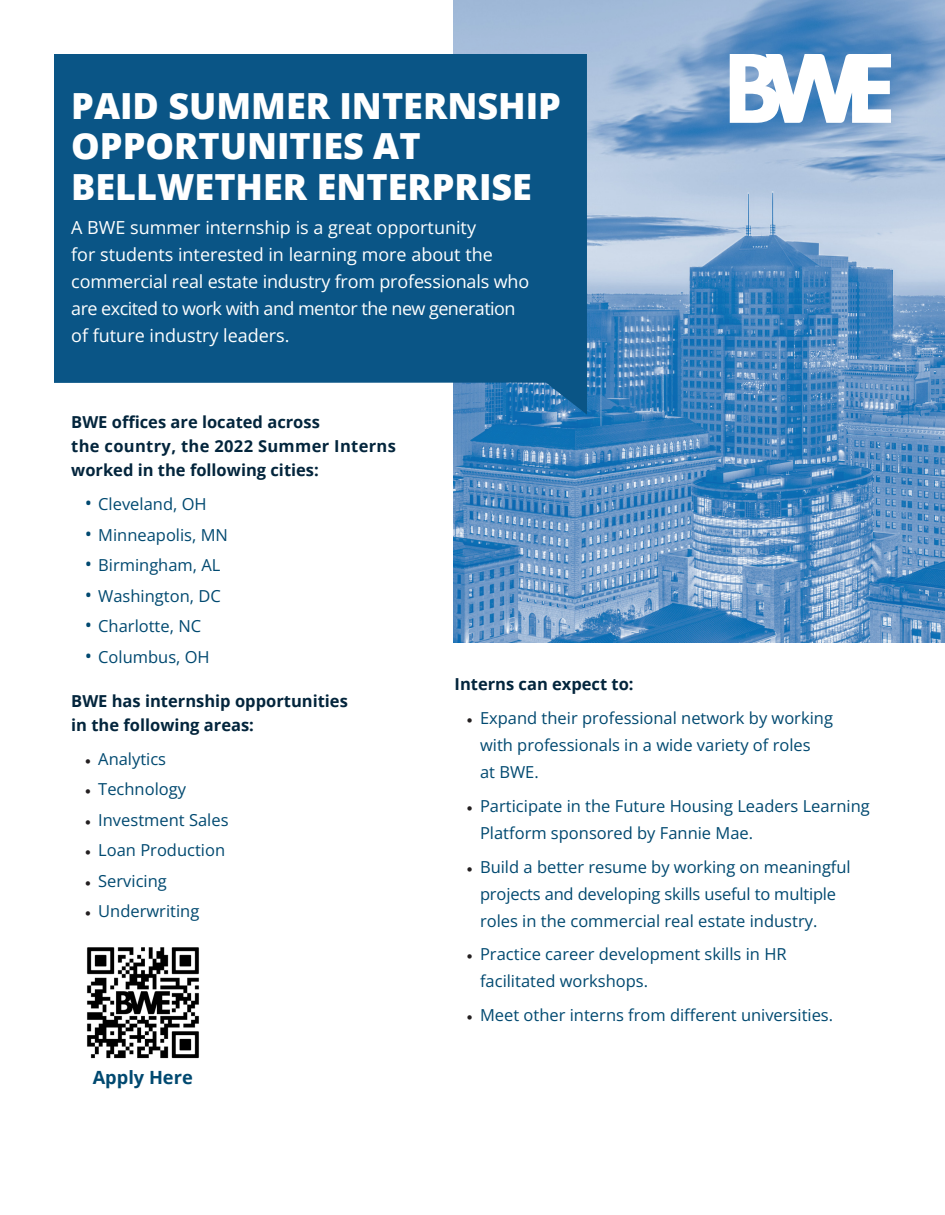
<style>
.page{position:relative;width:945px;height:1215px;background:#fff}
.page>*{position:absolute;margin:0;border:0;box-sizing:border-box;transform-origin:0 0}
.t1{font:800 36px/40.5px "Open Sans";color:#fff}
.t2{font:700 18.15px "Open Sans";color:#004970}
.t3{font:18px/27px "Open Sans";color:#fff}
.t4{font:16.5px/27px "Open Sans";color:#004970}
.t5{font:700 16.5px/24px "Open Sans";color:#03253c}
.s1{font-size:19.5px}
.s2{font-family:"Minion Pro";color:#231f20}
</style>
<div class="page">
<img style="left:453px;top:0;width:492px;height:642px">
<svg style="left:54px;top:54px;width:533px;height:361px;background:#1b618f"></svg>
<svg style="left:730px;top:54px;width:161px;height:69px"></svg>
<img style="left:87px;top:947px;width:112px;height:112px">
<p class="t1" style="left:71px;top:84px;width:491px">PAID SUMMER INTERNSHIP<br>OPPORTUNITIES AT<br>BELLWETHER ENTERPRISE</p>
<p class="t3" style="left:71px;top:213px;width:459px">A BWE summer internship is a great opportunity<br>for students interested in learning more about the commercial real estate industry from professionals who are excited to work with and mentor the new generation of future industry leaders.</p>
<p class="t5" style="left:71px;top:410px;width:326px">BWE offices are located across<br>the country, the 2022 Summer Interns worked in the following cities:</p>
<p class="t4" style="left:85px;top:490px;width:123px"><span class="s1">•</span> Cleveland, OH</p>
<p class="t4" style="left:85px;top:521px;width:145px"><span class="s1">•</span> Minneapolis, MN</p>
<p class="t4" style="left:85px;top:551px;width:137px"><span class="s1">•</span> Birmingham, AL</p>
<p class="t4" style="left:85px;top:582px;width:137px"><span class="s1">•</span> Washington, DC</p>
<p class="t4" style="left:85px;top:612px;width:118px"><span class="s1">•</span> Charlotte, NC</p>
<p class="t4" style="left:85px;top:643px;width:127px"><span class="s1">•</span> Columbus, OH</p>
<p class="t5" style="left:71px;top:689px;width:278px">BWE has internship opportunities in the following areas:</p>
<p class="t4" style="left:85px;top:745px;width:83px"><span class="s2">•</span> Analytics</p>
<p class="t4" style="left:85px;top:775px;width:103px"><span class="s2">•</span> Technology</p>
<p class="t4" style="left:85px;top:806px;width:145px"><span class="s2">•</span> Investment Sales</p>
<p class="t4" style="left:85px;top:836px;width:142px"><span class="s2">•</span> Loan Production</p>
<p class="t4" style="left:85px;top:867px;width:84px"><span class="s2">•</span> Servicing</p>
<p class="t4" style="left:85px;top:897px;width:116px"><span class="s2">•</span> Underwriting</p>
<p class="t2" style="left:93px;top:1065px;width:102px">Apply Here</p>
<p class="t5" style="left:455px;top:672px;width:181px">Interns can expect to:</p>
<p class="t4" style="left:480px;top:704px;width:354px;text-indent:-14px"><span class="s2">•</span> Expand their professional network by working with professionals in a wide variety of roles<br>at BWE.</p>
<p class="t4" style="left:480px;top:792px;width:391px;text-indent:-14px"><span class="s2">•</span> Participate in the Future Housing Leaders Learning<br>Platform sponsored by Fannie Mae.</p>
<p class="t4" style="left:480px;top:853px;width:372px;text-indent:-14px"><span class="s2">•</span> Build a better resume by working on meaningful projects and developing skills useful to multiple roles in the commercial real estate industry.</p>
<p class="t4" style="left:480px;top:940px;width:308px;text-indent:-14px"><span class="s2">•</span> Practice career development skills in HR facilitated workshops.</p>
<p class="t4" style="left:467px;top:1001px;width:368px"><span class="s2">•</span> Meet other interns from different universities.</p>
</div>
